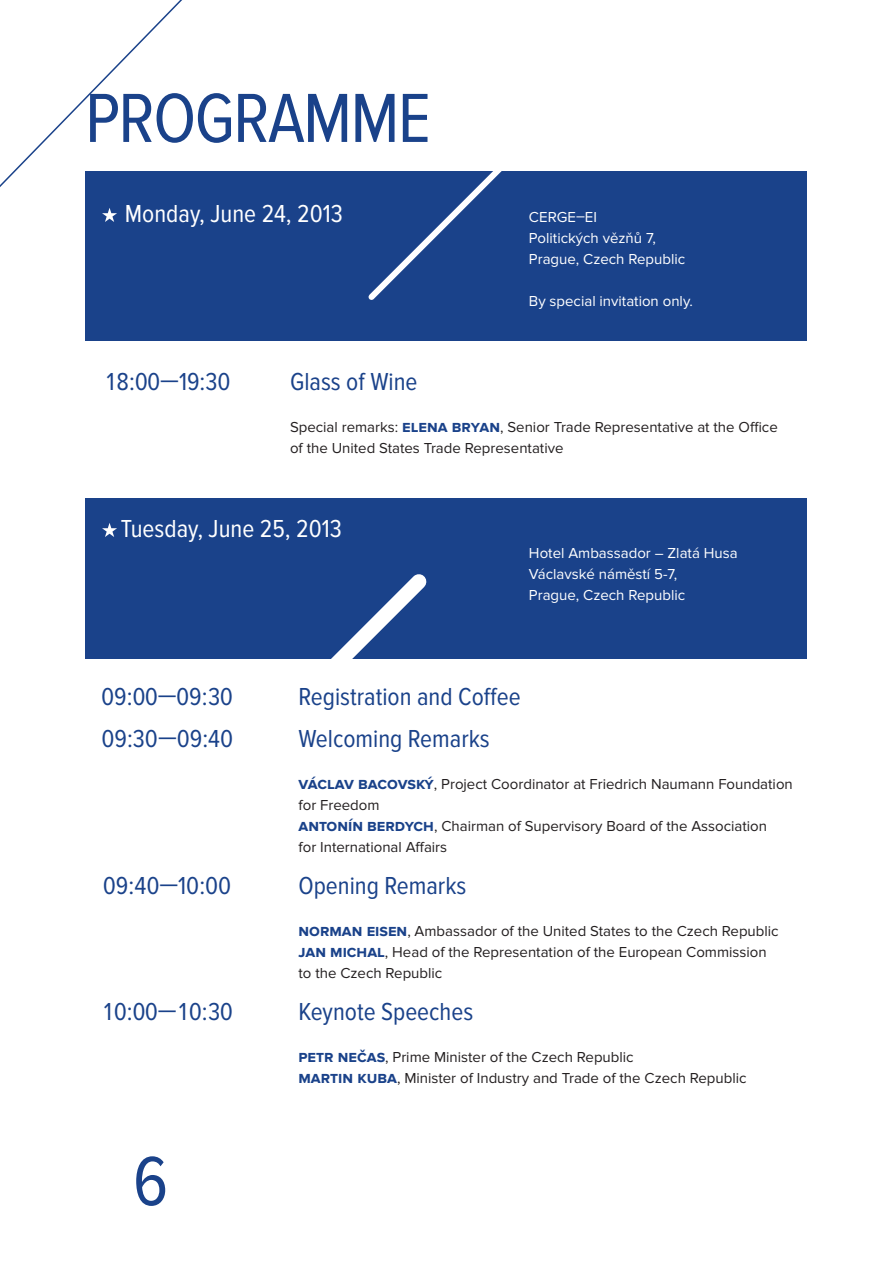
<style>
.page{position:relative;width:893px;height:1263px;background:#fff}
.page>*{position:absolute;margin:0;border:0;box-sizing:border-box;transform-origin:0 0}
.t1{font:72px "Proxima Nova Cond";letter-spacing:-.025em;color:#1a428a}
.t2{font:25.5px/42px "Proxima Nova Cond";color:#1a428a}
.t3{font:25.5px "Proxima Nova Cond";color:#fff}
.t4{font:15px/21px "Proxima Nova";color:#231f20}
.t5{font:15px/21px "Proxima Nova";color:#fff}
.s1{font-weight:700;font-size:16.5px;color:#1a428a}
</style>
<div class="page">
<div style="left:85px;top:498px;width:721px;height:160px;background:#1a428a"></div>
<svg style="left:102px;top:523px;width:15px;height:14px"></svg>
<svg style="left:85px;top:574px;width:355px;height:85px"></svg>
<div style="left:85px;top:172px;width:721px;height:169px;background:#1a428a"></div>
<svg style="left:0;top:0;width:278px;height:222px"></svg>
<svg style="left:363px;top:171px;width:356px;height:129px"></svg>
<h1 class="t1" style="left:85px;top:91px;width:347px">PROGRAMME</h1>
<h2 class="t3" style="left:125px;top:204px;width:220px">Monday, June 24, 2013</h2>
<p class="t5" style="left:529px;top:208px;width:158px">CERGE–EI<br>Politických vězňů 7,<br>Prague, Czech Republic</p>
<p class="t5" style="left:529px;top:292px;width:165px">By special invitation only.</p>
<h2 class="t2" style="left:104px;top:363px;width:128px">18:00—19:30</h2>
<h2 class="t2" style="left:290px;top:363px;width:129px">Glass of Wine</h2>
<p class="t4" style="left:290px;top:418px;width:489px">Special remarks: <span class="s1">ELENA BRYAN</span>, Senior Trade Representative at the Office of the United States Trade Representative</p>
<h2 class="t3" style="left:121px;top:519px;width:222px">Tuesday, June 25, 2013</h2>
<p class="t5" style="left:529px;top:544px;width:210px">Hotel Ambassador – Zlatá Husa<br>Václavské náměstí 5-7,<br>Prague, Czech Republic</p>
<h2 class="t2" style="left:101px;top:678px;width:133px">09:00—09:30<br>09:30—09:40</h2>
<h2 class="t2" style="left:103px;top:867px;width:130px">09:40—10:00</h2>
<h2 class="t2" style="left:102px;top:993px;width:133px">10:00—10:30</h2>
<h1 class="t1" style="left:133px;top:1154px;width:37px">6</h1>
<h2 class="t2" style="left:298px;top:678px;width:224px">Registration and Coffee<br>Welcoming Remarks</h2>
<p class="t4" style="left:298px;top:775px;width:496px"><span class="s1">VÁCLAV BACOVSKÝ</span>, Project Coordinator at Friedrich Naumann Foundation for Freedom<br><span class="s1">ANTONÍN BERDYCH</span>, Chairman of Supervisory Board of the Association<br>for International Affairs</p>
<h2 class="t2" style="left:298px;top:867px;width:169px">Opening Remarks</h2>
<p class="t4" style="left:298px;top:922px;width:482px"><span class="s1">NORMAN EISEN</span>, Ambassador of the United States to the Czech Republic<br><span class="s1">JAN MICHAL</span>, Head of the Representation of the European Commission to the Czech Republic</p>
<h2 class="t2" style="left:298px;top:993px;width:176px">Keynote Speeches</h2>
<p class="t4" style="left:298px;top:1048px;width:450px"><span class="s1">PETR NEČAS</span>, Prime Minister of the Czech Republic<br><span class="s1">MARTIN KUBA</span>, Minister of Industry and Trade of the Czech Republic</p>
</div>
